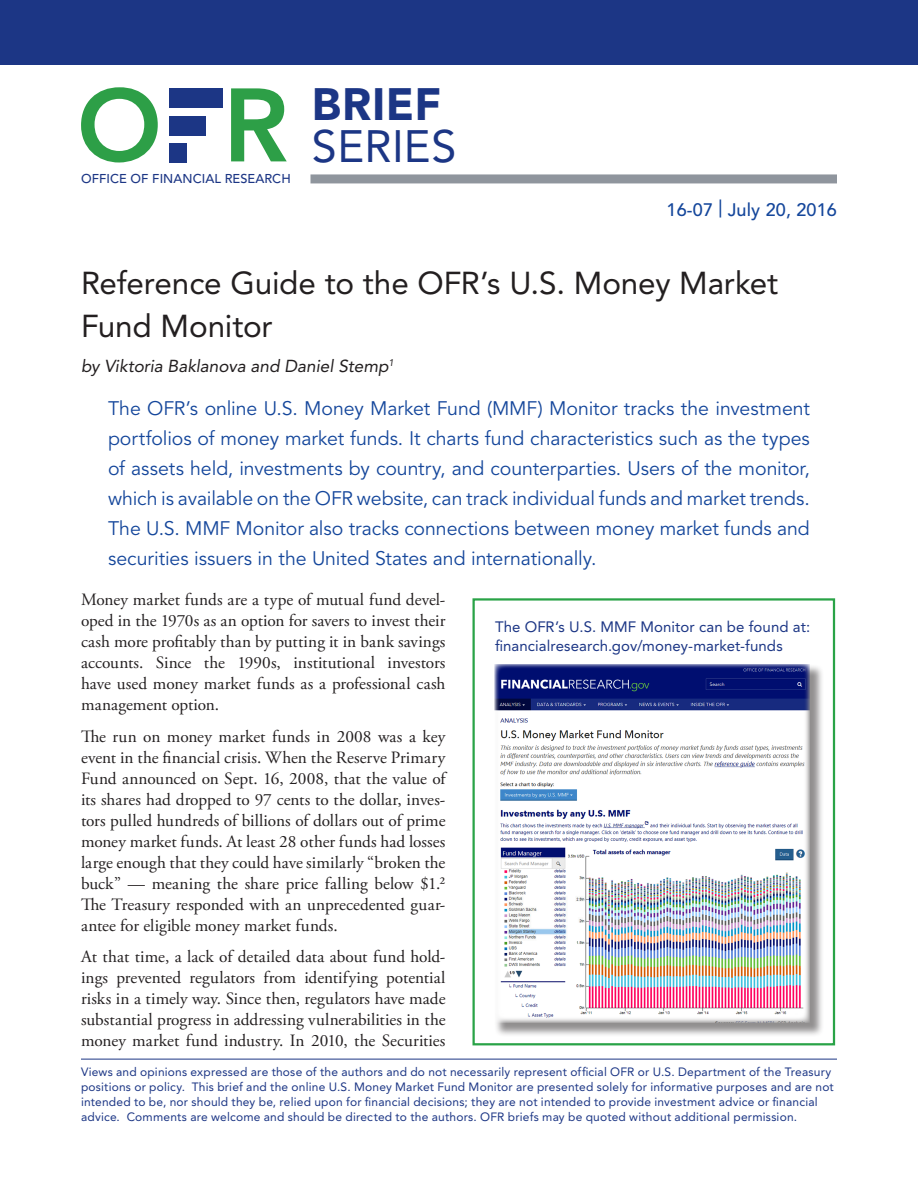
<style>
.page{position:relative;width:918px;height:1188px;background:#fff}
.page>*{position:absolute;margin:0;border:0;box-sizing:border-box;transform-origin:0 0}
.t1{font:45px/42px "Avenir LT Std";letter-spacing:.005em;color:#1c3685}
.t2{font:31.5px/43.5px "Avenir LT Std";letter-spacing:-.005em;color:#231f20}
.Intro_Para{font:19.5px/30px "Avenir LT Std";letter-spacing:-.005em;color:#14469b;text-align:justify}
.Issue_Date{font:500 18px "Avenir LT Std";letter-spacing:.01em;color:#14469b}
.Body_text{font:17.25px/21px "Adobe Garamond Pro";letter-spacing:.005em;color:#231f20;text-align:justify}
.Authors{font:italic 17.25px "Avenir LT Std";color:#231f20}
.t3{font:15px/19.2px "Avenir LT Std";letter-spacing:.005em;color:#1c3685}
.t4{font:500 12.75px "Avenir LT Std";letter-spacing:.005em;color:#1c3685}
.Body_text-2{font:12px/15px "Avenir LT Std";letter-spacing:.015em;color:#1c3685}
.s1{font-weight:900}
.s2{font-size:16.5px}
</style>
<div class="page">
<div style="left:0;top:0;width:918px;height:65px;background:#1c3685"></div>
<div style="left:310px;top:174px;width:527px;height:9px;background:#8f959d"></div>
<svg style="left:81px;top:87px;width:77px;height:76px"></svg>
<svg style="left:231px;top:88px;width:56px;height:73px"></svg>
<div style="left:169px;top:88px;width:53px;height:20px;background:#1c3685"></div>
<div style="left:169px;top:116px;width:37px;height:20px;background:#1c3685"></div>
<div style="left:169px;top:143px;width:18px;height:20px;background:#1c3685"></div>
<hr style="left:81px;top:1059px;width:756px;height:1px;background:#1c3685">
<div style="left:472px;top:598px;width:363px;height:447px;border:2px solid #29a347"></div>
<div style="left:494px;top:664px;width:330px;height:373px;background:#231f20;opacity:.5"></div>
<img style="left:495px;top:664px;width:315px;height:359px">
<p class="t4" style="left:81px;top:172px;width:211px">OFFICE OF FINANCIAL RESEARCH</p>
<p class="t1" style="left:312px;top:84px;width:146px"><span class="s1">BRIEF<br></span>SERIES</p>
<p class="Issue_Date" style="left:667px;top:200px;width:172px">16-07 | July 20, 2016</p>
<h1 class="t2" style="left:81px;top:261px;width:699px">Reference Guide to the OFR’s U.S. Money Market<br>Fund Monitor</h1>
<p class="Authors" style="left:81px;top:356px;width:314px">by Viktoria Baklanova and Daniel Stemp<sup>1</sup></p>
<p class="Intro_Para" style="left:108px;top:394px;width:704px">The OFR’s online U.S. Money Market Fund (MMF) Monitor tracks the investment portfolios of money market funds. It charts fund characteristics such as the types of assets held, investments by country, and counterparties. Users of the monitor, which is available on the OFR website, can track individual funds and market trends.<br>The U.S. MMF Monitor also tracks connections between money market funds and securities issuers in the United States and internationally.</p>
<p class="Body_text" style="left:81px;top:589px;width:366px">Money market funds are a type of mutual fund devel&shy;oped in the 1970s as an option for savers to invest their cash more profitably than by putting it in bank savings accounts. Since the 1990s, institutional investors have used money market funds as a professional cash management option.</p>
<p class="Body_text" style="left:81px;top:726px;width:366px">The run on money market funds in 2008 was a key event in the financial crisis. When the Reserve Primary Fund announced on Sept. 16, 2008, that the value of its shares had dropped to 97 cents to the dollar, inves&shy;tors pulled hundreds of billions of dollars out of prime money market funds. At least 28 other funds had losses large enough that they could have similarly “broken the buck” — meaning the share price falling below $1.<span class="s2">2<br></span>The Treasury responded with an unprecedented guar&shy;antee for eligible money market funds.</p>
<p class="Body_text" style="left:81px;top:947px;width:366px">At that time, a lack of detailed data about fund hold&shy;ings prevented regulators from identifying potential risks in a timely way. Since then, regulators have made substantial progress in addressing vulnerabilities in the money market fund industry. In 2010, the Securities</p>
<p class="Body_text-2" style="left:81px;top:1064px;width:754px">Views and opinions expressed are those of the authors and do not necessarily represent official OFR or U.S. Department of the Treasury positions or policy. This brief and the online U.S. Money Market Fund Monitor are presented solely for informative purposes and are not intended to be, nor should they be, relied upon for financial decisions; they are not intended to provide investment advice or financial advice. Comments are welcome and should be directed to the authors. OFR briefs may be quoted without additional permission.</p>
<h6 class="t3" style="left:495px;top:617px;width:317px">The OFR’s U.S. MMF Monitor can be found at: financialresearch.gov/money-market-funds</h6>
</div>
